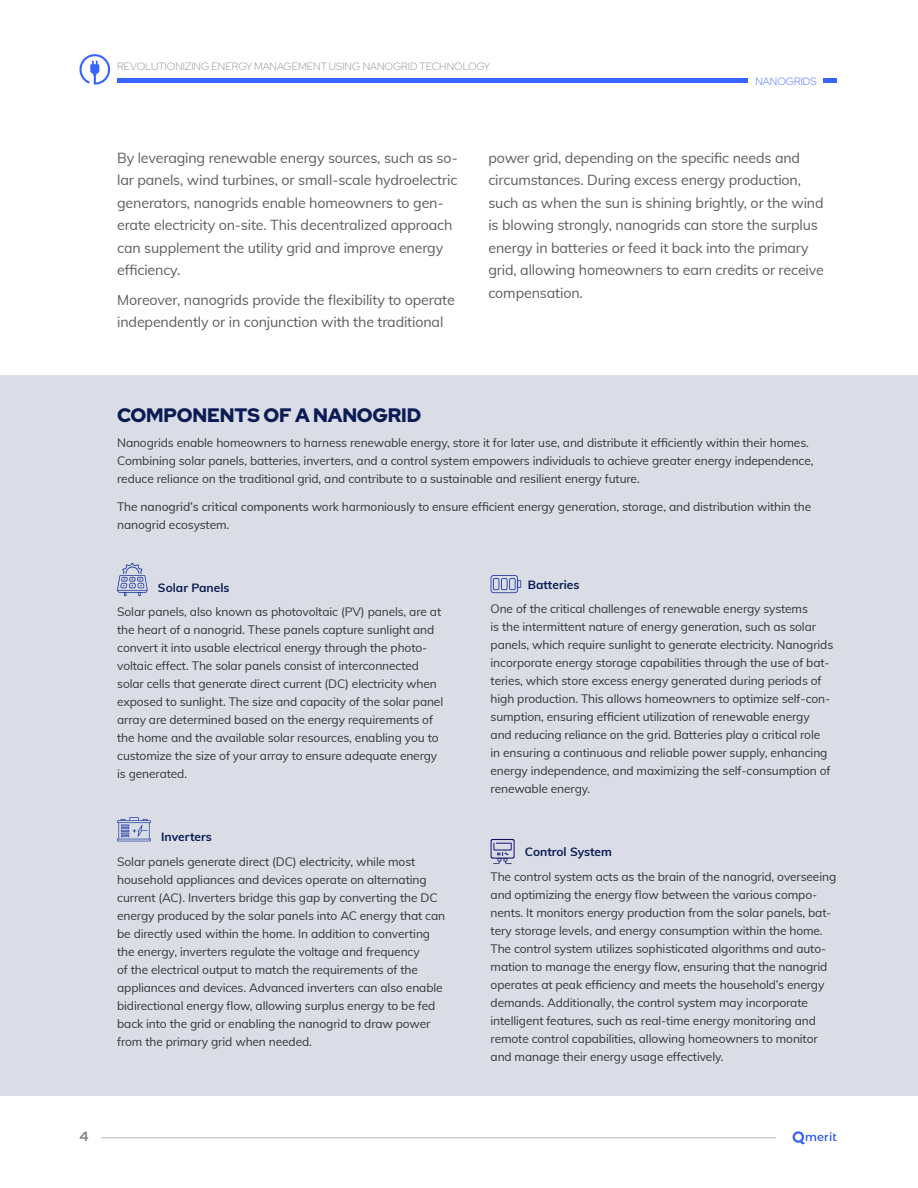
<style>
.page{position:relative;width:918px;height:1188px;background:#fff}
.page>*{position:absolute;margin:0;border:0;box-sizing:border-box;transform-origin:0 0}
.t1{font:900 19.5px "Red Hat Display";letter-spacing:-.01em;color:#0b1b54}
.t2{font:14.25px/22.5px "Muli";letter-spacing:-.01em;color:#5c5c62}
.t3{font:700 13.5px "Red Hat Display";color:#898989}
.t4{font:12px/18px "Muli";letter-spacing:-.01em;color:#33333b}
.t5{font:700 12px "Muli";color:#0b1b54}
.t6{font:300 10.5px "Red Hat Display";color:#898989}
.t7{font:300 10.5px "Red Hat Display";color:#3863ff}
.s1{font-weight:600;color:#47474f}
</style>
<div class="page">
<div style="left:0;top:375px;width:918px;height:721px;background:#dadde5"></div>
<svg style="left:117px;top:563px;width:31px;height:33px"></svg>
<svg style="left:117px;top:817px;width:34px;height:24px"></svg>
<svg style="left:491px;top:575px;width:30px;height:18px"></svg>
<svg style="left:491px;top:839px;width:24px;height:25px"></svg>
<hr style="left:117px;top:79px;width:720px;height:4px;background:#3863ff">
<svg style="left:79px;top:54px;width:31px;height:31px"></svg>
<hr style="left:101px;top:1137px;width:675px;height:2px;background:#898989">
<svg style="left:792px;top:1131px;width:45px;height:13px"></svg>
<div style="left:749px;top:71px;width:74px;height:16px;background:#fff"></div>
<p class="t6" style="left:117px;top:62px;width:375px">REVOLUTIONIZING ENERGY MANAGEMENT USING NANOGRID TECHNOLOGY</p>
<p class="t7" style="left:755px;top:77px;width:63px">NANOGRIDS</p>
<p class="t2" style="left:117px;top:146px;width:342px">By leveraging renewable energy sources, such as so&shy;lar panels, wind turbines, or small-scale hydroelectric generators, nanogrids enable homeowners to gen&shy;erate electricity on-site. This decentralized approach can supplement the utility grid and improve energy efficiency.</p>
<p class="t2" style="left:117px;top:288px;width:339px">Moreover, nanogrids provide the flexibility to operate independently or in conjunction with the traditional</p>
<p class="t2" style="left:488px;top:146px;width:337px">power grid, depending on the specific needs and circumstances. During excess energy production, such as when the sun is shining brightly, or the wind is blowing strongly, nanogrids can store the surplus energy in batteries or feed it back into the primary grid, allowing homeowners to earn credits or receive compensation.</p>
<p class="t3" style="left:80px;top:1131px;width:11px">4</p>
<h1 class="t1" style="left:117px;top:408px;width:306px">COMPONENTS OF A NANOGRID</h1>
<p class="t4" style="left:117px;top:433px;width:698px">Nanogrids enable homeowners to harness renewable energy, store it for later use, and distribute it efficiently within their homes.<br>Combining solar panels, batteries, inverters, and a control system empowers individuals to achieve greater energy independence, reduce reliance on the traditional grid, and contribute to a sustainable and resilient energy future.</p>
<p class="t4" style="left:117px;top:499px;width:696px">The <span class="s1">nanogrid’s critical components</span> work harmoniously to ensure efficient energy generation, storage, and distribution within the nanogrid ecosystem.</p>
<p class="t5" style="left:158px;top:579px;width:73px">Solar Panels</p>
<p class="t4" style="left:117px;top:603px;width:328px">Solar panels, also known as photovoltaic (PV) panels, are at the heart of a nanogrid. These panels capture sunlight and convert it into usable electrical energy through the photo&shy;voltaic effect. The solar panels consist of interconnected solar cells that generate direct current (DC) electricity when exposed to sunlight. The size and capacity of the solar panel array are determined based on the energy requirements of the home and the available solar resources, enabling you to customize the size of your array to ensure adequate energy is generated.</p>
<p class="t5" style="left:161px;top:828px;width:52px">Inverters</p>
<p class="t4" style="left:117px;top:852px;width:329px">Solar panels generate direct (DC) electricity, while most household appliances and devices operate on alternating current (AC). Inverters bridge this gap by converting the DC energy produced by the solar panels into AC energy that can be directly used within the home. In addition to converting the energy, inverters regulate the voltage and frequency<br>of the electrical output to match the requirements of the appliances and devices. Advanced inverters can also enable bidirectional energy flow, allowing surplus energy to be fed back into the grid or enabling the nanogrid to draw power from the primary grid when needed.</p>
<p class="t5" style="left:528px;top:576px;width:53px">Batteries</p>
<p class="t4" style="left:491px;top:601px;width:344px">One of the critical challenges of renewable energy systems<br>is the intermittent nature of energy generation, such as solar panels, which require sunlight to generate electricity. Nanogrids incorporate energy storage capabilities through the use of bat&shy;teries, which store excess energy generated during periods of high production. This allows homeowners to optimize self-con&shy;sumption, ensuring efficient utilization of renewable energy and reducing reliance on the grid. Batteries play a critical role<br>in ensuring a continuous and reliable power supply, enhancing energy independence, and maximizing the self-consumption of renewable energy.</p>
<p class="t5" style="left:525px;top:843px;width:89px">Control System</p>
<p class="t4" style="left:491px;top:869px;width:347px">The control system acts as the brain of the nanogrid, overseeing and optimizing the energy flow between the various compo&shy;nents. It monitors energy production from the solar panels, bat&shy;tery storage levels, and energy consumption within the home.<br>The control system utilizes sophisticated algorithms and auto&shy;mation to manage the energy flow, ensuring that the nanogrid operates at peak efficiency and meets the household’s energy demands. Additionally, the control system may incorporate intelligent features, such as real-time energy monitoring and remote control capabilities, allowing homeowners to monitor and manage their energy usage effectively.</p>
</div>
